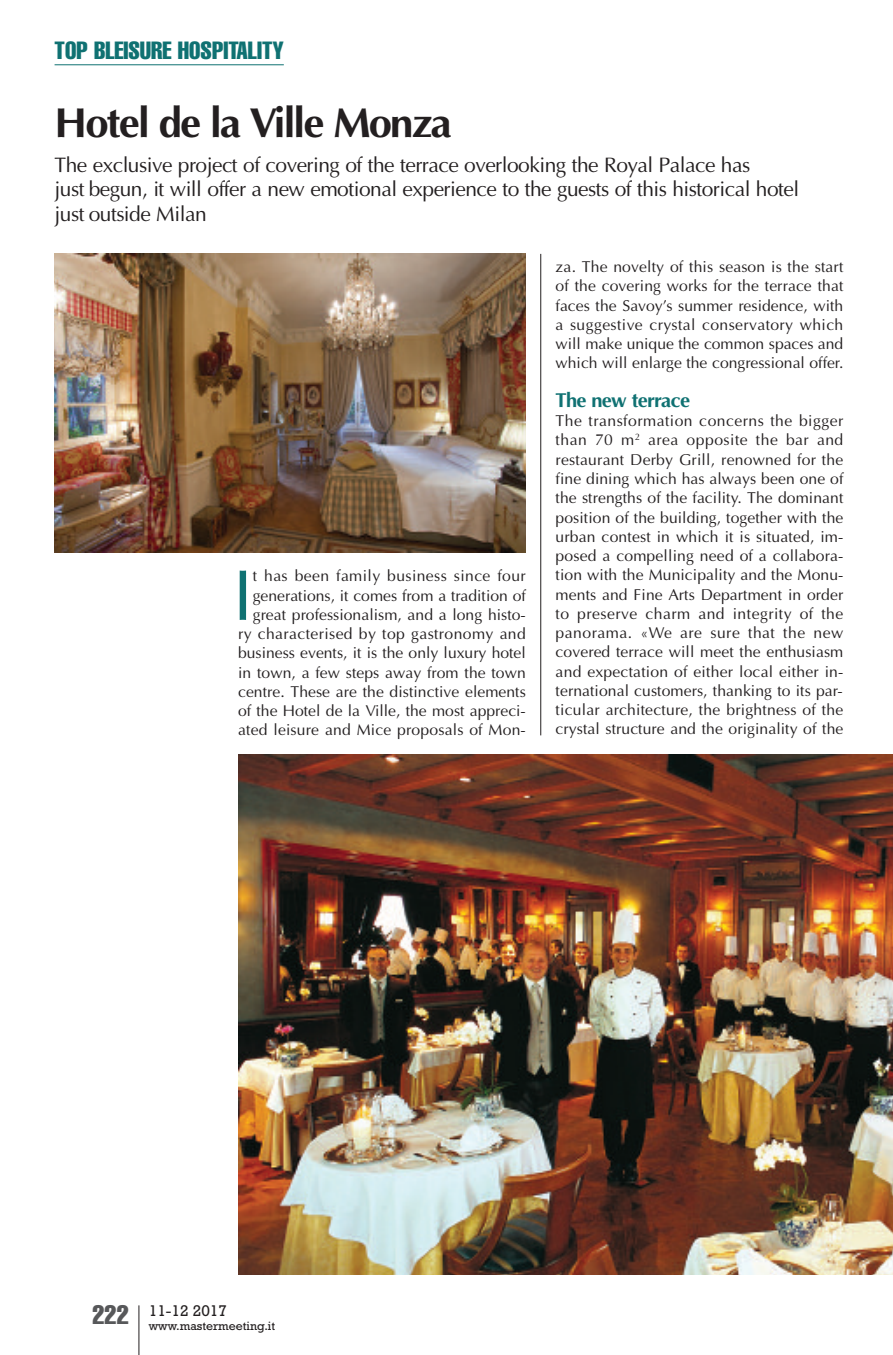
<style>
.page{position:relative;width:893px;height:1355px;background:#fff}
.page>*{position:absolute;margin:0;border:0;box-sizing:border-box;transform-origin:0 0}
.t1{font:72.27px "Optima";color:#0f7172}
.t2{font:700 42px "Optima";letter-spacing:-.045em;color:#231f20}
.t3{font:extra-condensed 24.5px "Helvetica";color:#0f7172}
.t4{font:21px/24.5px "Optima";letter-spacing:-.025em;color:#231f20}
.t5{font:700 20.12px "Optima";letter-spacing:-.035em;color:#0f7172}
.t6{font:15.75px/19.2px "Optima";letter-spacing:.005em;color:#231f20;text-align:justify}
.t7{font:15.75px "Rockwell";color:#231f20}
.t8{font:12.25px "Rockwell";color:#231f20}
</style>
<div class="page">
<hr style="left:138px;top:1305px;width:1px;height:49px;background:#231f20">
<hr style="left:55px;top:64px;width:229px;height:1px;background:#0f7172">
<hr style="left:540px;top:254px;width:1px;height:481px;background:#231f20">
<img style="left:238px;top:754px;width:655px;height:520px">
<img style="left:55px;top:254px;width:471px;height:298px">
<h3 class="t3" style="left:55px;top:42px;width:231px">TOP BLEISURE HOSPITALITY</h3>
<h2 class="t2" style="left:55px;top:98px;width:399px">Hotel de la Ville Monza</h2>
<h3 class="t4" style="left:55px;top:152px;width:746px">The exclusive project of covering of the terrace overlooking the Royal Palace has<br>just begun, it will offer a new emotional experience to the guests of this historical hotel just outside Milan</h3>
<p class="t6" style="left:556px;top:257px;width:289px">za. The novelty of this season is the start of the covering works for the terrace that faces the Savoy’s summer residence, with a suggestive crystal conservatory which will make unique the common spaces and which will enlarge the congressional offer.</p>
<p class="t5" style="left:556px;top:388px;width:136px">The new terrace</p>
<p class="t6" style="left:556px;top:411px;width:289px">The transformation concerns the bigger than 70 m<sup>2</sup> area opposite the bar and restaurant Derby Grill, renowned for the fine dining which has always been one of the strengths of the facility. The dominant position of the building, together with the urban contest in which it is situated, im&shy;posed a compelling need of a collabora&shy;tion with the Municipality and the Monu&shy;ments and Fine Arts Department in order to preserve charm and integrity of the panorama. «We are sure that the new covered terrace will meet the enthusiasm and expectation of either local either in&shy;ternational customers, thanking to its par&shy;ticular architecture, the brightness of the crystal structure and the originality of the</p>
<p class="t6" style="left:238px;top:566px;width:289px;text-align:right">t has been family business since four generations, it comes from a tradition of great professionalism, and a long histo&shy;ry characterised by top gastronomy and business events, it is the only luxury hotel in town, a few steps away from the town centre. These are the distinctive elements of the Hotel de la Ville, the most appreci&shy;ated leisure and Mice proposals of Mon-</p>
<h1 class="t1" style="left:233px;top:552px;width:22px">I</h1>
<p class="t8" style="left:92px;top:1321px;width:184px"><sup>222</sup> www.mastermeeting.it</p>
<p class="t7" style="left:149px;top:1305px;width:80px">11-12 2017</p>
</div>
